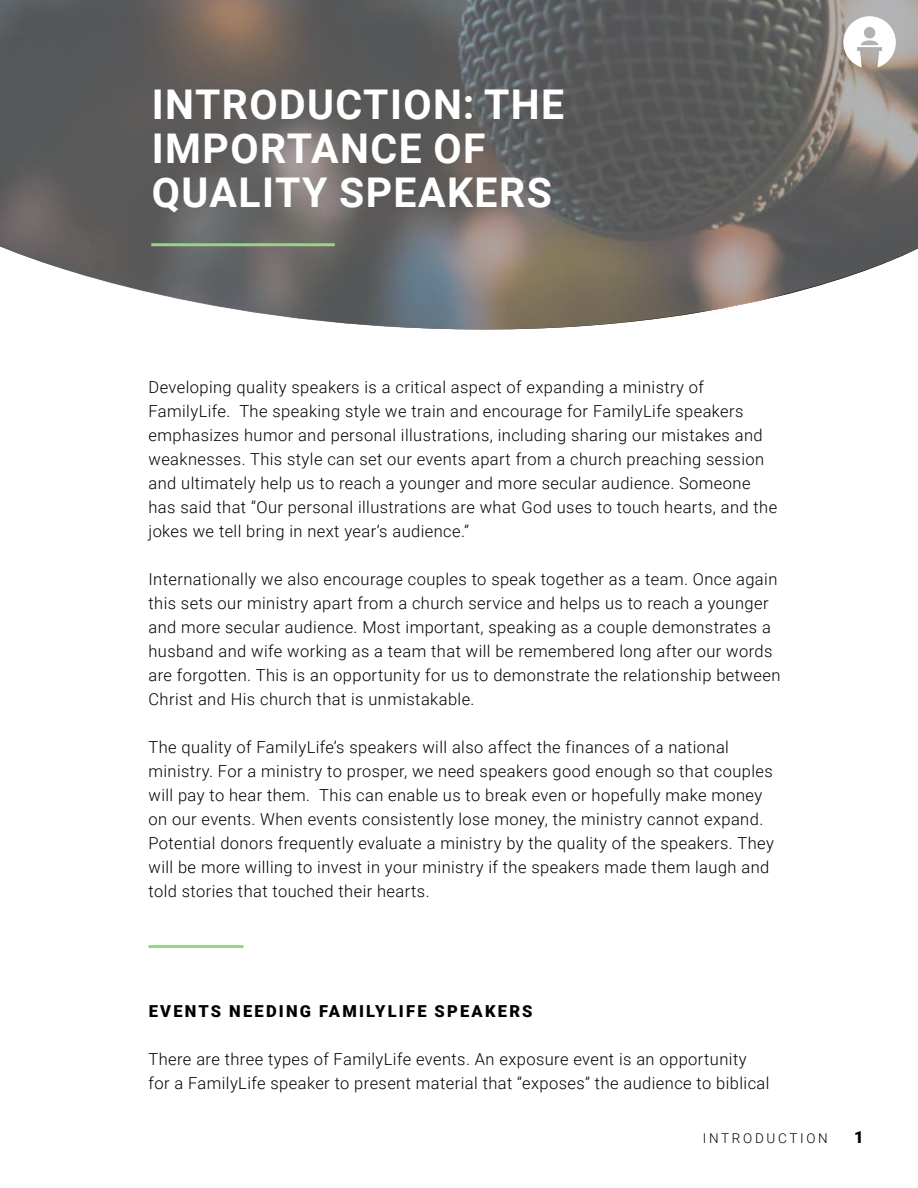
<style>
.page{position:relative;width:918px;height:1188px;background:#fff}
.page>*{position:absolute;margin:0;border:0;box-sizing:border-box;transform-origin:0 0}
.t1{font:700 40.95px/44px "Roboto";letter-spacing:.035em;color:#fff}
.t2{font:300 16.5px/24px "Roboto";letter-spacing:.025em;color:#000}
.t3{font:900 16.5px "Roboto";letter-spacing:.135em;color:#000}
.t4{font:300 13.5px "Roboto";letter-spacing:.2em;color:#000}
</style>
<div class="page">
<svg style="left:0;top:0;width:918px;height:330px;background:#73716f"></svg>
<hr style="left:149px;top:945px;width:95px;height:3px;background:#9cd08e">
<hr style="left:151px;top:243px;width:184px;height:3px;background:#9cd08e">
<svg style="left:843px;top:16px;width:53px;height:51px"></svg>
<h1 class="t1" style="left:152px;top:86px;width:414px">INTRODUCTION: THE<br>IMPORTANCE OF<br>QUALITY SPEAKERS</h1>
<p class="t2" style="left:148px;top:376px;width:630px">Developing quality speakers is a critical aspect of expanding a ministry of FamilyLife. The speaking style we train and encourage for FamilyLife speakers emphasizes humor and personal illustrations, including sharing our mistakes and weaknesses. This style can set our events apart from a church preaching session and ultimately help us to reach a younger and more secular audience. Someone has said that “Our personal illustrations are what God uses to touch hearts, and the jokes we tell bring in next year’s audience.”</p>
<p class="t2" style="left:148px;top:568px;width:633px">Internationally we also encourage couples to speak together as a team. Once again this sets our ministry apart from a church service and helps us to reach a younger and more secular audience. Most important, speaking as a couple demonstrates a husband and wife working as a team that will be remembered long after our words are forgotten. This is an opportunity for us to demonstrate the relationship between Christ and His church that is unmistakable.</p>
<p class="t2" style="left:148px;top:736px;width:627px">The quality of FamilyLife’s speakers will also affect the finances of a national ministry. For a ministry to prosper, we need speakers good enough so that couples will pay to hear them. This can enable us to break even or hopefully make money on our events. When events consistently lose money, the ministry cannot expand.<br>Potential donors frequently evaluate a ministry by the quality of the speakers. They will be more willing to invest in your ministry if the speakers made them laugh and told stories that touched their hearts.</p>
<p class="t3" style="left:149px;top:1004px;width:385px">EVENTS NEEDING FAMILYLIFE SPEAKERS</p>
<p class="t2" style="left:148px;top:1048px;width:623px">There are three types of FamilyLife events. An exposure event is an opportunity for a FamilyLife speaker to present material that “exposes” the audience to biblical</p>
<p class="t4" style="left:703px;top:1132px;width:127px">INTRODUCTION</p>
<p class="t3" style="left:854px;top:1130px;width:11px">1</p>
</div>
